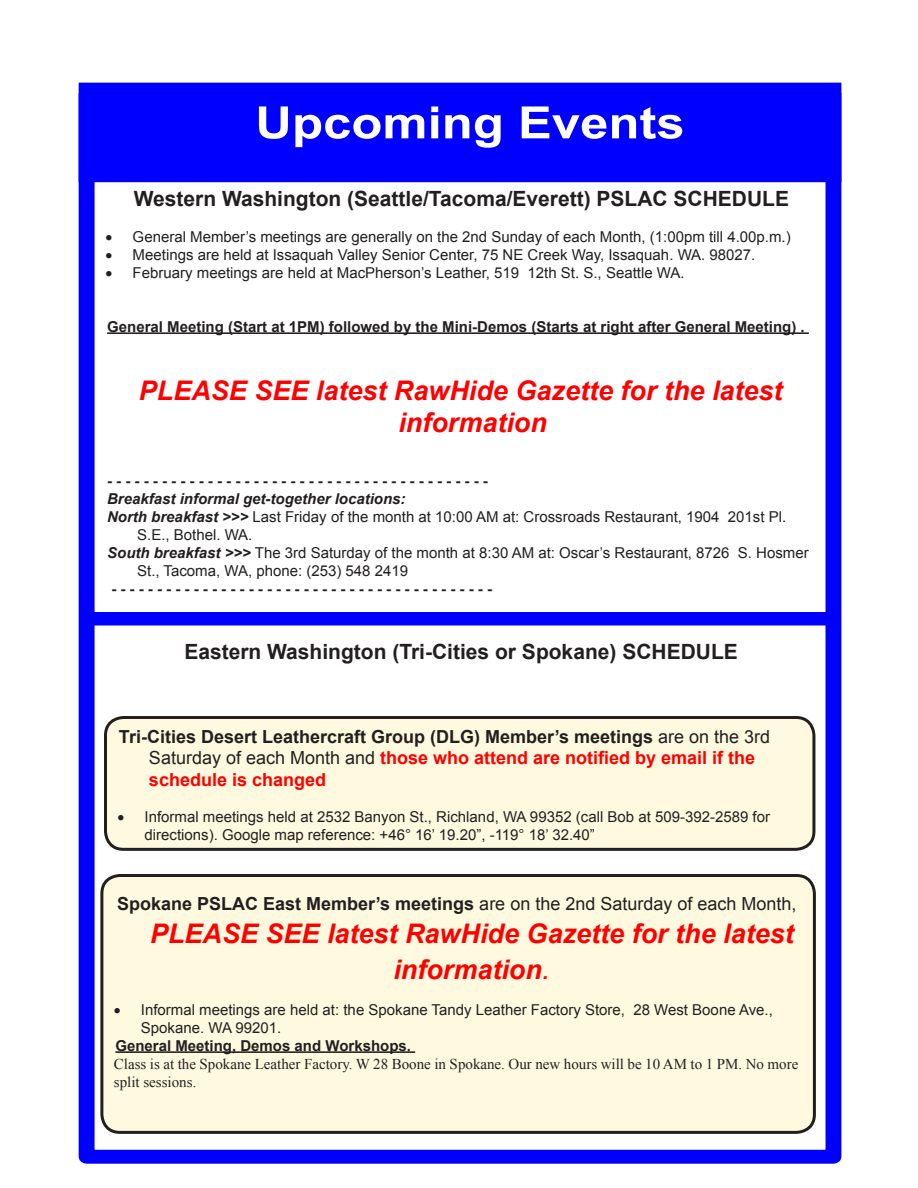
<style>
.page{position:relative;width:918px;height:1188px;background:#fff}
.page>*{position:absolute;margin:0;border:0;box-sizing:border-box;transform-origin:0 0}
.Heading_1{font:700 44.55px "Arial";color:#fff;scale:1.14 1}
.Subhead_3{font:italic 700 27px/32.4px "Arial";color:#f00}
.Subhead_3-2{font:700 21px "Arial";color:#231f20}
.Subhead_3-3{font:700 18px/21.6px "Arial";color:#231f20}
.Subhead_3-4{font:15px/18px "Arial";color:#231f20}
.Subhead_3-5{font:700 15px "Arial";color:#231f20}
.t1{font:15px/18px "Times New Roman";color:#231f20}
.Subhead_3-6{font:italic 700 15px "Arial";color:#231f20}
.s1{font-weight:700;font-style:italic}
.s2{font-weight:400}
.s3{color:#f00}
.s4{font-weight:400;font-size:30px}
</style>
<div class="page">
<div style="left:79px;top:87px;width:762px;height:1077px;border:15px solid #00f"></div>
<div style="left:103px;top:104px;width:715px;height:57px;background:#00f"></div>
<div style="left:80px;top:81px;width:760px;height:103px;border:45px solid #00f"></div>
<hr style="left:107px;top:332px;width:702px;height:2px;background:#231f20">
<div style="left:105px;top:717px;width:709px;height:132px;background:#fffadf;border-radius:18px"></div>
<div style="left:104px;top:716px;width:711px;height:135px;border:3px solid #231f20;border-radius:18px"></div>
<div style="left:102px;top:876px;width:712px;height:256px;background:#fffadf;border-radius:18px"></div>
<div style="left:100px;top:874px;width:716px;height:260px;border:3px solid #231f20;border-radius:18px"></div>
<hr style="left:115px;top:1051px;width:300px;height:2px;background:#231f20">
<div style="left:88px;top:612px;width:746px;height:14px;background:#00f"></div>
<p class="Heading_1" style="left:255px;top:93px;width:378px">Upcoming Events</p>
<p class="Subhead_3-2" style="left:134px;top:184px;width:657px">Western Washington (Seattle/Tacoma/Everett) PSLAC SCHEDULE</p>
<p class="Subhead_3-4" style="left:106px;top:227px;width:687px">• General Member’s meetings are generally on the 2nd Sunday of each Month, (1:00pm till 4.00p.m.)</p>
<p class="Subhead_3-4" style="left:106px;top:245px;width:651px">• Meetings are held at Issaquah Valley Senior Center, 75 NE Creek Way, Issaquah. WA. 98027.</p>
<p class="Subhead_3-4" style="left:106px;top:263px;width:580px">• February meetings are held at MacPherson’s Leather, 519 12th St. S., Seattle WA.</p>
<p class="Subhead_3-5" style="left:107px;top:316px;width:699px">General Meeting (Start at 1PM) followed by the Mini-Demos (Starts at right after General Meeting) .</p>
<p class="Subhead_3" style="left:398px;top:375px;width:386px;text-indent:-260px">PLEASE SEE latest RawHide Gazette for the latest information</p>
<p class="Subhead_3-5" style="left:107px;top:471px;width:382px">- - - - - - - - - - - - - - - - - - - - - - - - - - - - - - - - - - - - - - - - - -</p>
<p class="Subhead_3-6" style="left:107px;top:489px;width:300px">Breakfast informal get-together locations:</p>
<p class="Subhead_3-4" style="left:137px;top:508px;width:651px;text-indent:-30px"><span class="s1">North breakfast &gt;&gt;&gt;</span> Last Friday of the month at 10:00 AM at: Crossroads Restaurant, 1904 201st Pl.<br>S.E., Bothel. WA.</p>
<p class="Subhead_3-4" style="left:137px;top:544px;width:673px;text-indent:-30px"><span class="s1">South breakfast &gt;&gt;&gt;</span> The 3rd Saturday of the month at 8:30 AM at: Oscar’s Restaurant, 8726 S. Hosmer<br>St., Tacoma, WA, phone: (253) 548 2419</p>
<p class="Subhead_3-5" style="left:111px;top:579px;width:382px">- - - - - - - - - - - - - - - - - - - - - - - - - - - - - - - - - - - - - - - - - -</p>
<p class="Subhead_3-2" style="left:184px;top:638px;width:555px">Eastern Washington (Tri-Cities or Spokane) SCHEDULE</p>
<p class="Subhead_3-3" style="left:149px;top:726px;width:623px;text-indent:-30px">Tri-Cities Desert Leathercraft Group (DLG) Member’s meetings <span class="s2">are on the 3rd<br>Saturday of each Month and</span> <span class="s3">those who attend are notified by email if the schedule is changed</span></p>
<p class="Subhead_3-4" style="left:144px;top:808px;width:627px;text-indent:-27px">• Informal meetings held at 2532 Banyon St., Richland, WA 99352 (call Bob at 509-392-2589 for directions). Google map reference: +46° 16’ 19.20”, -119° 18’ 32.40”</p>
<p class="Subhead_3-3" style="left:117px;top:894px;width:681px">Spokane PSLAC East Member’s meetings <span class="s2">are on the 2nd Saturday of each Month,</span></p>
<p class="Subhead_3" style="left:150px;top:916px;width:645px;line-height:36px;text-align:center">PLEASE SEE latest RawHide Gazette for the latest information<span class="s4">.</span></p>
<p class="Subhead_3-4" style="left:141px;top:1000px;width:634px;text-indent:-27px">• Informal meetings are held at: the Spokane Tandy Leather Factory Store, 28 West Boone Ave.,<br>Spokane. WA 99201.</p>
<p class="Subhead_3-5" style="left:115px;top:1035px;width:297px">General Meeting, Demos and Workshops.</p>
<p class="t1" style="left:114px;top:1054px;width:686px">Class is at the Spokane Leather Factory. W 28 Boone in Spokane. Our new hours will be 10 AM to 1 PM. No more split sessions.</p>
</div>
